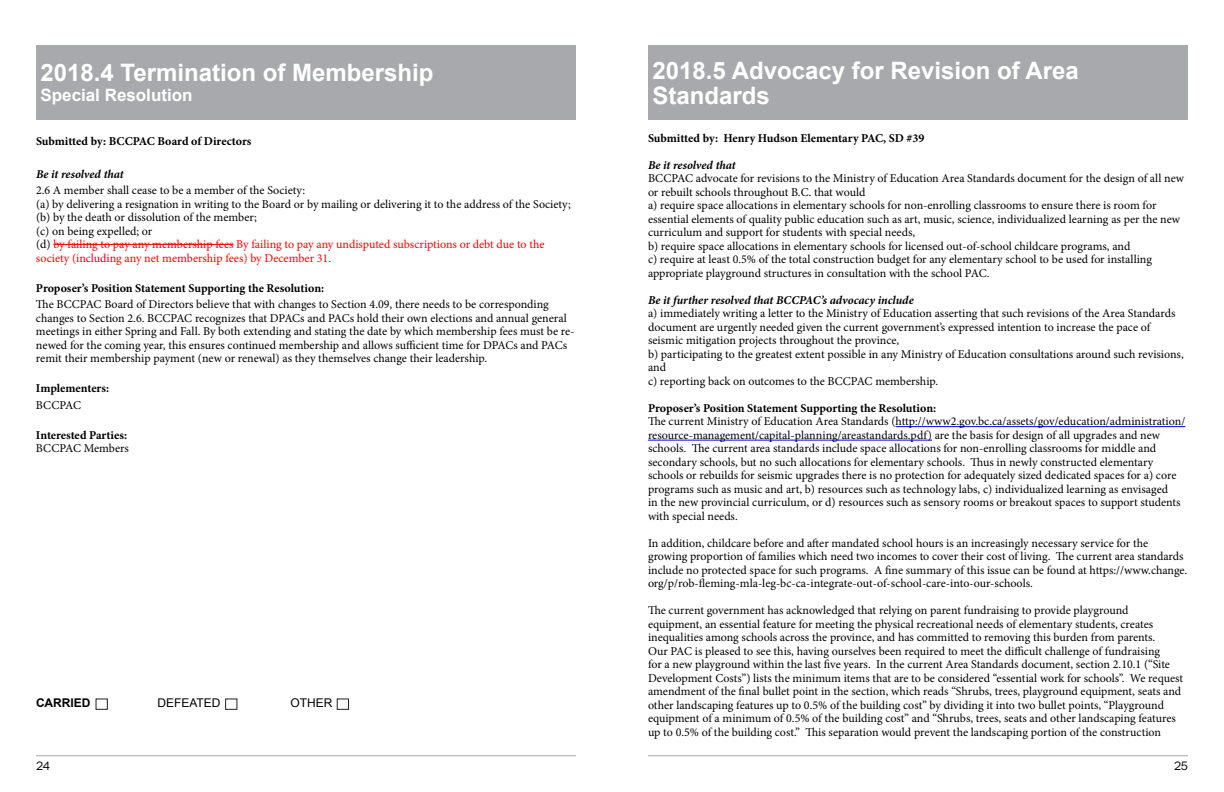
<style>
.page{position:relative;width:1224px;height:792px;background:#fff}
.page>*{position:absolute;margin:0;border:0;box-sizing:border-box;transform-origin:0 0}
.t1{font:700 24px/25px "Arial";color:#fff}
.t2{font:700 17px "Arial";color:#fff}
.t3{font:12px/13.5px "Minion Pro";color:#000}
.t4{font:700 12px "Minion Pro";letter-spacing:-.005em;color:#000}
.t5{font:italic 700 12px "Minion Pro";letter-spacing:-.005em;color:#000}
.t6{font:12px "Arial";color:#000}
.t7{font:700 12px "Arial";color:#000}
.t8{font:12px "Novecentowide";color:#000}
.s1{color:#f00}
</style>
<div class="page">
<hr style="left:36px;top:756px;width:540px;height:1px;background:#a7a9ac">
<hr style="left:648px;top:756px;width:540px;height:1px;background:#a7a9ac">
<div style="left:96px;top:698px;width:12px;height:12px;border:1px solid #231f20"></div>
<div style="left:225px;top:698px;width:12px;height:12px;border:1px solid #231f20"></div>
<div style="left:337px;top:698px;width:12px;height:12px;border:1px solid #231f20"></div>
<div style="left:36px;top:45px;width:540px;height:75px;background:#a7a9ac"></div>
<hr style="left:53px;top:244px;width:181px;height:1px;background:#f00">
<div style="left:648px;top:45px;width:540px;height:75px;background:#a7a9ac"></div>
<hr style="left:896px;top:426px;width:289px;height:1px;background:#00f">
<hr style="left:648px;top:440px;width:284px;height:1px;background:#00f">
<h1 class="t1" style="left:40px;top:61px;width:395px">2018.4 Termination of Membership</h1>
<h2 class="t2" style="left:40px;top:84px;width:154px">Special Resolution</h2>
<p class="t4" style="left:36px;top:133px;width:217px">Submitted by: BCCPAC Board of Directors</p>
<p class="t5" style="left:36px;top:166px;width:89px">Be it resolved that</p>
<p class="t3" style="left:36px;top:184px;width:536px">2.6 A member shall cease to be a member of the Society:<br>(a) by delivering a resignation in writing to the Board or by mailing or delivering it to the address of the Society; (b) by the death or dissolution of the member;<br>(c) on being expelled; or<br>(d) <span class="s1">by failing to pay any membership fees By failing to pay any undisputed subscriptions or debt due to the society (including any net membership fees) by December 31.</span></p>
<p class="t4" style="left:36px;top:280px;width:290px">Proposer’s Position Statement Supporting the Resolution:</p>
<p class="t3" style="left:36px;top:298px;width:540px">The BCCPAC Board of Directors believe that with changes to Section 4.09, there needs to be corresponding changes to Section 2.6. BCCPAC recognizes that DPACs and PACs hold their own elections and annual general meetings in either Spring and Fall. By both extending and stating the date by which membership fees must be re&shy;newed for the coming year, this ensures continued membership and allows sufficient time for DPACs and PACs remit their membership payment (new or renewal) as they themselves change their leadership.</p>
<p class="t4" style="left:36px;top:380px;width:75px">Implementers:</p>
<p class="t3" style="left:36px;top:398px;width:47px">BCCPAC</p>
<p class="t4" style="left:36px;top:427px;width:93px">Interested Parties:</p>
<p class="t3" style="left:36px;top:442px;width:95px">BCCPAC Members</p>
<p class="t7" style="left:36px;top:695px;width:56px">CARRIED</p>
<p class="t6" style="left:157px;top:695px;width:65px">DEFEATED</p>
<p class="t6" style="left:291px;top:695px;width:43px">OTHER</p>
<h1 class="t1" style="left:652px;top:58px;width:428px">2018.5 Advocacy for Revision of Area<br>Standards</h1>
<p class="t4" style="left:648px;top:130px;width:278px">Submitted by: Henry Hudson Elementary PAC, SD #39</p>
<p class="t5" style="left:648px;top:157px;width:89px">Be it resolved that</p>
<p class="t3" style="left:648px;top:172px;width:538px">BCCPAC advocate for revisions to the Ministry of Education Area Standards document for the design of all new or rebuilt schools throughout B.C. that would<br>a) require space allocations in elementary schools for non-enrolling classrooms to ensure there is room for essential elements of quality public education such as art, music, science, individualized learning as per the new curriculum and support for students with special needs,<br>b) require space allocations in elementary schools for licensed out-of-school childcare programs, and<br>c) require at least 0.5% of the total construction budget for any elementary school to be used for installing appropriate playground structures in consultation with the school PAC.</p>
<p class="t5" style="left:648px;top:292px;width:267px">Be it further resolved that BCCPAC’s advocacy include</p>
<p class="t3" style="left:648px;top:307px;width:537px">a) immediately writing a letter to the Ministry of Education asserting that such revisions of the Area Standards document are urgently needed given the current government’s expressed intention to increase the pace of seismic mitigation projects throughout the province,<br>b) participating to the greatest extent possible in any Ministry of Education consultations around such revisions, and<br>c) reporting back on outcomes to the BCCPAC membership.</p>
<p class="t4" style="left:648px;top:400px;width:290px">Proposer’s Position Statement Supporting the Resolution:</p>
<p class="t3" style="left:648px;top:415px;width:539px">The current Ministry of Education Area Standards (http://www2.gov.bc.ca/assets/gov/education/administration/ resource-management/capital-planning/areastandards.pdf) are the basis for design of all upgrades and new schools. The current area standards include space allocations for non-enrolling classrooms for middle and secondary schools, but no such allocations for elementary schools. Thus in newly constructed elementary schools or rebuilds for seismic upgrades there is no protection for adequately sized dedicated spaces for a) core programs such as music and art, b) resources such as technology labs, c) individualized learning as envisaged<br>in the new provincial curriculum, or d) resources such as sensory rooms or breakout spaces to support students with special needs.</p>
<p class="t3" style="left:648px;top:536px;width:541px">In addition, childcare before and after mandated school hours is an increasingly necessary service for the growing proportion of families which need two incomes to cover their cost of living. The current area standards include no protected space for such programs. A fine summary of this issue can be found at https://www.change. org/p/rob-fleming-mla-leg-bc-ca-integrate-out-of-school-care-into-our-schools.</p>
<p class="t3" style="left:648px;top:604px;width:537px">The current government has acknowledged that relying on parent fundraising to provide playground equipment, an essential feature for meeting the physical recreational needs of elementary students, creates inequalities among schools across the province, and has committed to removing this burden from parents.<br>Our PAC is pleased to see this, having ourselves been required to meet the difficult challenge of fundraising<br>for a new playground within the last five years. In the current Area Standards document, section 2.10.1 (“Site Development Costs”) lists the minimum items that are to be considered “essential work for schools”. We request amendment of the final bullet point in the section, which reads “Shrubs, trees, playground equipment, seats and other landscaping features up to 0.5% of the building cost” by dividing it into two bullet points, “Playground equipment of a minimum of 0.5% of the building cost” and “Shrubs, trees, seats and other landscaping features up to 0.5% of the building cost.” This separation would prevent the landscaping portion of the construction</p>
<p class="t8" style="left:36px;top:759px;width:16px">24</p>
<p class="t8" style="left:1174px;top:759px;width:15px">25</p>
</div>
